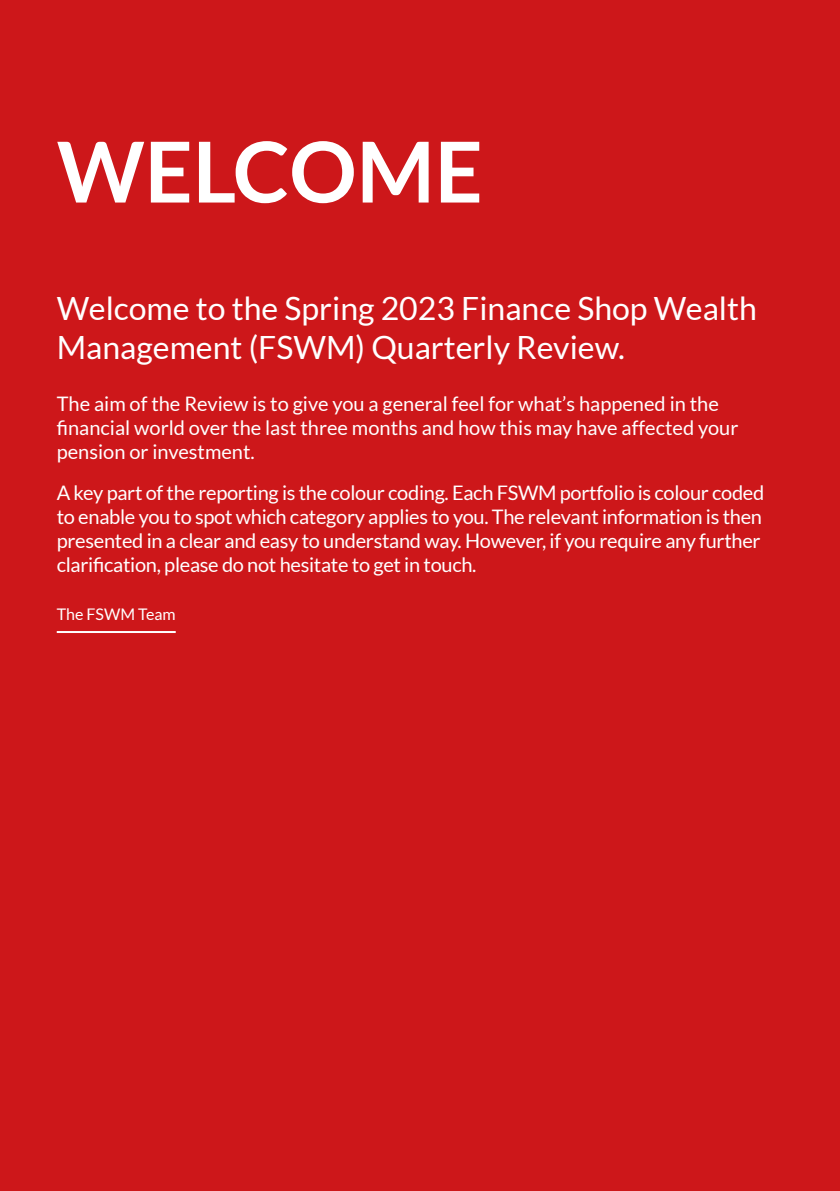
<style>
.page{position:relative;width:840px;height:1191px;background:#fff}
.page>*{position:absolute;margin:0;border:0;box-sizing:border-box;transform-origin:0 0}
.Subheader{font:700 84px "Lato";color:#fff}
.Standfirst{font:32px/38.4px "Lato";color:#fff}
.body_copy{font:20px/24px "Lato";letter-spacing:-.015em;color:#fff}
.Paragraph_Style_2{font:16px "Lato";color:#fff}
</style>
<div class="page">
<div style="left:0;top:0;width:839px;height:1191px;background:#cd171a"></div>
<hr style="left:57px;top:631px;width:119px;height:2px;background:#fff">
<p class="Subheader" style="left:57px;top:124px;width:427px">WELCOME</p>
<p class="Standfirst" style="left:57px;top:289px;width:701px">Welcome to the Spring 2023 Finance Shop Wealth<br>Management (FSWM) Quarterly Review.</p>
<p class="body_copy" style="left:57px;top:392px;width:682px">The aim of the Review is to give you a general feel for what’s happened in the financial world over the last three months and how this may have affected your pension or investment.</p>
<p class="body_copy" style="left:57px;top:481px;width:708px">A key part of the reporting is the colour coding. Each FSWM portfolio is colour coded to enable you to spot which category applies to you. The relevant information is then presented in a clear and easy to understand way. However, if you require any further clarification, please do not hesitate to get in touch.</p>
<p class="Paragraph_Style_2" style="left:57px;top:605px;width:120px">The FSWM Team</p>
</div>
